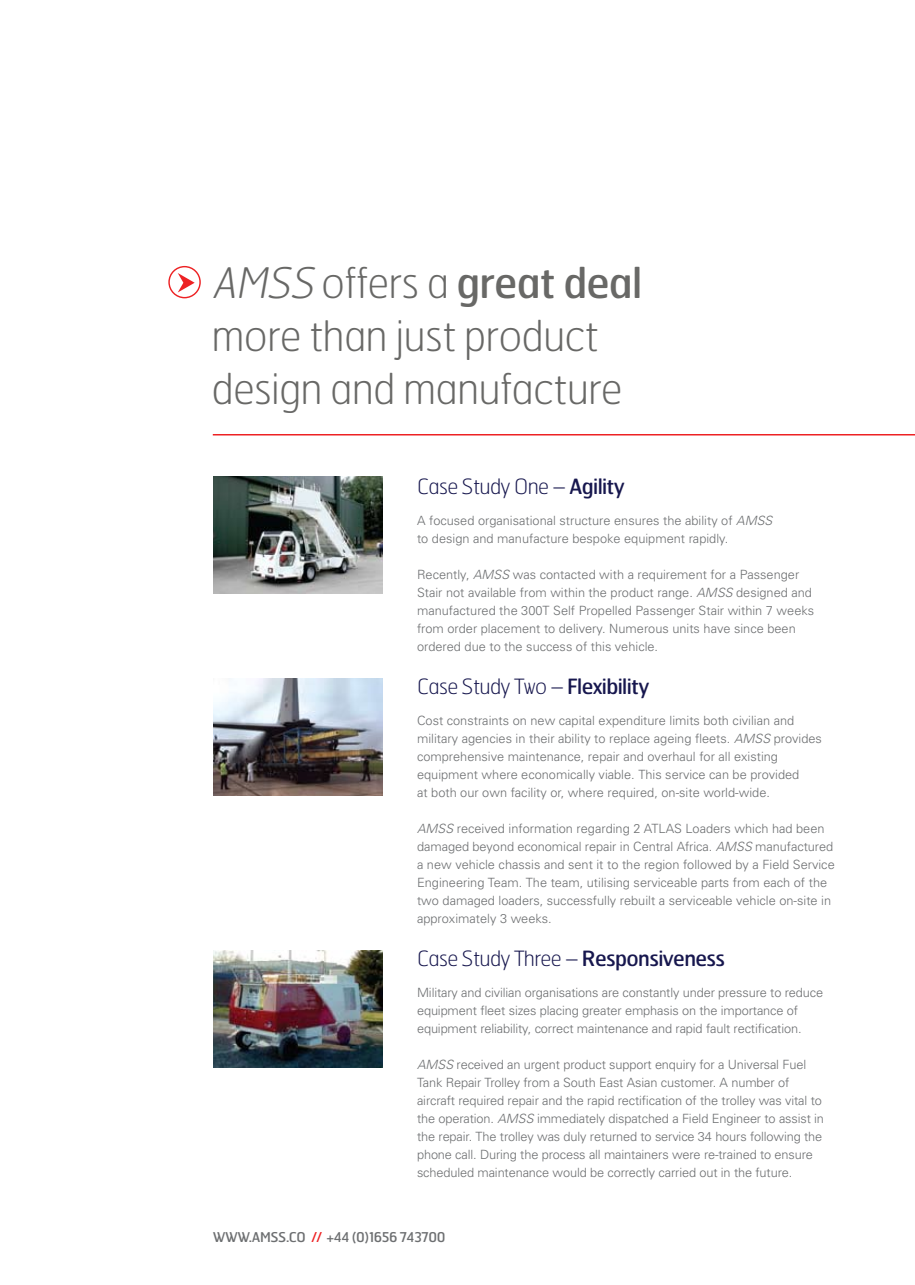
<style>
.page{position:relative;width:915px;height:1285px;background:#fff}
.page>*{position:absolute;margin:0;border:0;box-sizing:border-box;transform-origin:0 0}
.t1{font:100 42px/52.5px "Hermes";letter-spacing:-.02em;color:#686866}
.t2{font:100 21px "Hermes";letter-spacing:-.03em;color:#17174e}
.t3{font:13.5px "Hermes";letter-spacing:-.03em;color:#6d6f71}
.t4{font:300 12.75px/18px "Univers";color:#6d6f71}
.s1{font-style:italic}
.s2{font-weight:400}
.s3{color:#ed2224}
</style>
<div class="page">
<hr style="left:213px;top:434px;width:701px;height:1px;background:#ed2224">
<svg style="left:178px;top:273px;width:16px;height:19px"></svg>
<div style="left:168px;top:266px;width:33px;height:32px;border:1px solid #ed2224;border-radius:50%"></div>
<img style="left:213px;top:477px;width:169px;height:117px">
<img style="left:213px;top:678px;width:169px;height:117px">
<img style="left:213px;top:950px;width:169px;height:117px">
<h1 class="t1" style="left:211px;top:256px;width:432px"><span class="s1">AMSS</span> offers a <span class="s2">great deal </span>more than just product design and manufacture</h1>
<h2 class="t2" style="left:417px;top:473px;width:209px">Case Study One – <span class="s2">Agility</span></h2>
<p class="t4" style="left:417px;top:511px;width:356px">A focused organisational structure ensures the ability of <span class="s1">AMSS </span>to design and manufacture bespoke equipment rapidly.</p>
<p class="t4" style="left:417px;top:565px;width:398px">Recently, <span class="s1">AMSS</span> was contacted with a requirement for a Passenger Stair not available from within the product range. <span class="s1">AMSS</span> designed and manufactured the 300T Self Propelled Passenger Stair within 7 weeks from order placement to delivery. Numerous units have since been ordered due to the success of this vehicle.</p>
<h2 class="t2" style="left:417px;top:673px;width:234px">Case Study Two – <span class="s2">Flexibility</span></h2>
<p class="t4" style="left:417px;top:711px;width:406px">Cost constraints on new capital expenditure limits both civilian and military agencies in their ability to replace ageing fleets. <span class="s1">AMSS</span> provides comprehensive maintenance, repair and overhaul for all existing equipment where economically viable. This service can be provided<br>at both our own facility or, where required, on-site world-wide.</p>
<p class="t4" style="left:417px;top:819px;width:419px"><span class="s1">AMSS</span> received information regarding 2 ATLAS Loaders which had been damaged beyond economical repair in Central Africa. <span class="s1">AMSS</span> manufactured a new vehicle chassis and sent it to the region followed by a Field Service Engineering Team. The team, utilising serviceable parts from each of the two damaged loaders, successfully rebuilt a serviceable vehicle on-site in approximately 3 weeks.</p>
<h2 class="t2" style="left:417px;top:945px;width:310px">Case Study Three – <span class="s2">Responsiveness</span></h2>
<p class="t4" style="left:417px;top:983px;width:407px">Military and civilian organisations are constantly under pressure to reduce equipment fleet sizes placing greater emphasis on the importance of equipment reliability, correct maintenance and rapid fault rectification.</p>
<p class="t4" style="left:417px;top:1055px;width:408px"><span class="s1">AMSS</span> received an urgent product support enquiry for a Universal Fuel Tank Repair Trolley from a South East Asian customer. A number of aircraft required repair and the rapid rectification of the trolley was vital to the operation. <span class="s1">AMSS</span> immediately dispatched a Field Engineer to assist in the repair. The trolley was duly returned to service 34 hours following the phone call. During the process all maintainers were re-trained to ensure scheduled maintenance would be correctly carried out in the future.</p>
<p class="t3" style="left:213px;top:1228px;width:57px">www.amss</p>
<p class="t3" style="left:286px;top:1228px;width:161px">.co <span class="s3">//</span> +44 (0)1656 743700</p>
</div>
